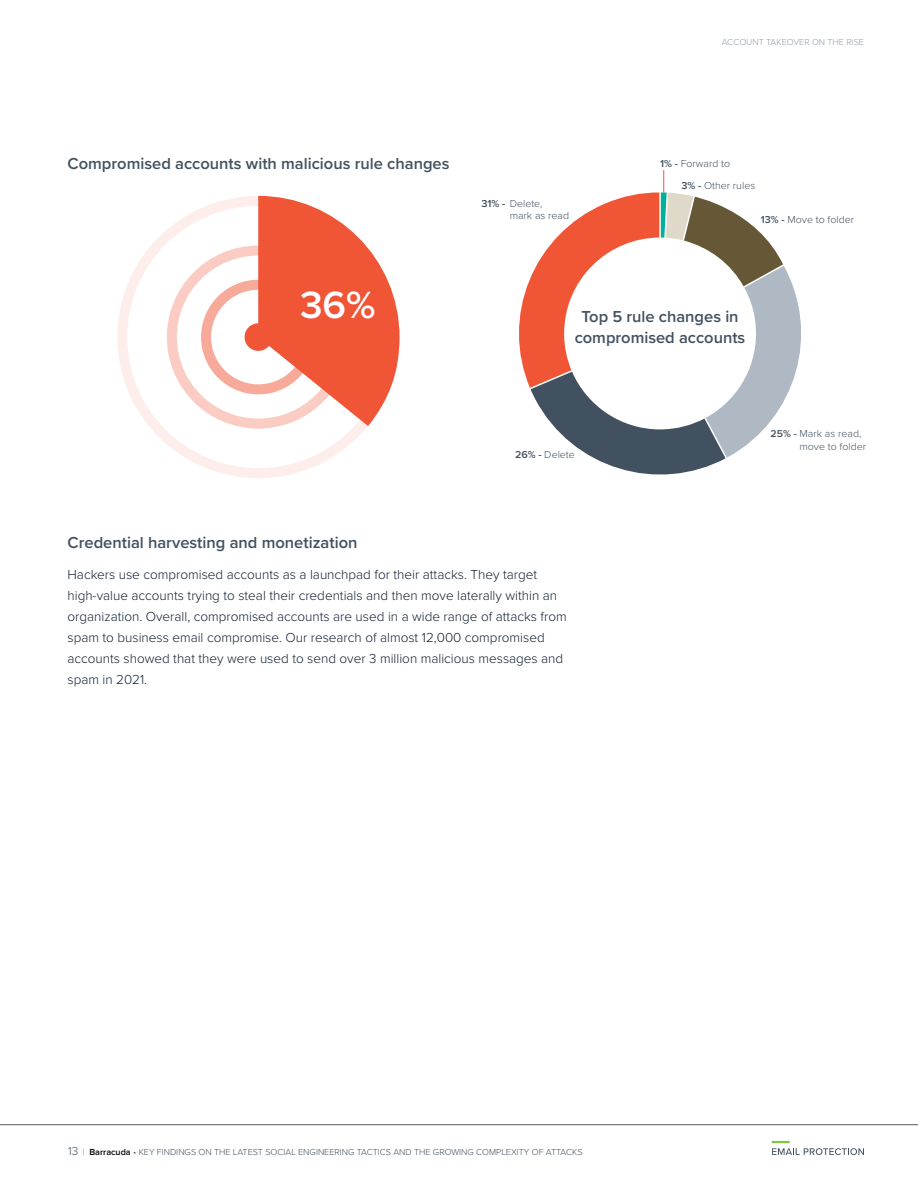
<style>
.page{position:relative;width:918px;height:1188px;background:#fff}
.page>*{position:absolute;margin:0;border:0;box-sizing:border-box;transform-origin:0 0}
.t1{font:600 39.3px "Proxima Nova";color:#fff}
.t2{font:600 16.5px/21px "Proxima Nova";color:#425160;text-align:center}
.t3{font:300 13.5px/21px "Proxima Nova";color:#111f32}
.t4{font:300 10.5px "Proxima Nova";color:#425160}
.t5{font:300 9px "Proxima Nova";color:#425160}
.t6{font:300 9px "Proxima Nova";color:#919daa}
.s1{font-weight:600}
.s2{font-weight:600;font-size:10.35px}
.s3{font-size:12px}
.s4{color:#58595b}
.s5{font-weight:600;color:#00000a}
</style>
<div class="page">
<hr style="left:0;top:1124px;width:918px;height:1px;background:#58595b">
<svg style="left:117px;top:230px;width:248px;height:248px"></svg>
<svg style="left:167px;top:196px;width:233px;height:233px"></svg>
<svg style="left:519px;top:170px;width:282px;height:305px"></svg>
<svg style="left:772px;top:1141px;width:92px;height:14px"></svg>
<p class="t6" style="left:722px;top:39px;width:144px">ACCOuNT TAKEOVER ON THE RISE</p>
<p class="t2" style="left:68px;top:153px;width:384px">Compromised accounts with malicious rule changes</p>
<h1 class="t1" style="left:300px;top:289px;width:77px">36%</h1>
<p class="t4" style="left:660px;top:159px;width:72px"><span class="s1">1% -</span> Forward to</p>
<p class="t4" style="left:482px;top:199px;width:63px"><span class="s1">31% -</span> Delete,</p>
<p class="t4" style="left:510px;top:212px;width:61px">mark as read</p>
<p class="t4" style="left:681px;top:181px;width:75px"><span class="s1">3% -</span> Other rules</p>
<p class="t4" style="left:761px;top:215px;width:95px"><span class="s1">13% -</span> Move to folder</p>
<p class="t2" style="left:575px;top:307px;width:172px">Top 5 rule changes in compromised accounts</p>
<p class="t4" style="left:515px;top:450px;width:61px"><span class="s1">26% -</span> Delete</p>
<p class="t4" style="left:771px;top:429px;width:92px"><span class="s2">25% -</span> Mark as read,</p>
<p class="t4" style="left:800px;top:442px;width:68px">move to folder</p>
<p class="t2" style="left:68px;top:532px;width:291px">Credential harvesting and monetization</p>
<p class="t3" style="left:68px;top:565px;width:501px">Hackers use compromised accounts as a launchpad for their attacks. They target high-value accounts trying to steal their credentials and then move laterally within an organization. Overall, compromised accounts are used in a wide range of attacks from spam to business email compromise. Our research of almost 12,000 compromised accounts showed that they were used to send over 3 million malicious messages and spam in 2021.</p>
<p class="t5" style="left:68px;top:1148px;width:516px"><span class="s3">13</span> <span class="s4">|</span> <span class="s5">Barracuda</span> <span class="s4">•</span> KEY FINDINGS ON THE LATEST SOCIAL ENGINEERING TACTICS AND THE GROWING COMPLEXITY OF ATTACKS</p>
</div>
